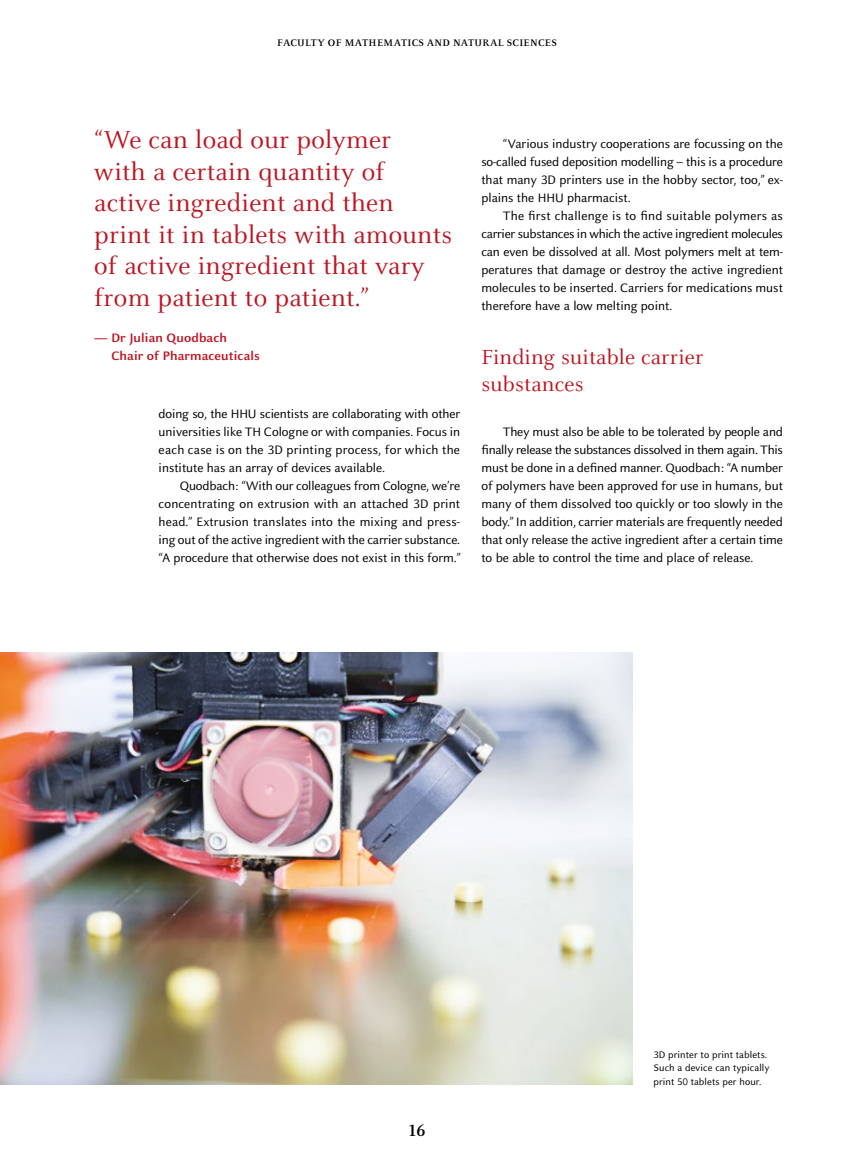
<style>
.page{position:relative;width:851px;height:1170px;background:#fff}
.page>*{position:absolute;margin:0;border:0;box-sizing:border-box;transform-origin:0 0}
.t1{font:27px/31.5px "Celeste Pro";letter-spacing:.01em;color:#be1421}
.t2{font:22.5px/27px "Celeste Pro";letter-spacing:.01em;color:#be1421}
.t3{font:700 18px "Celeste Pro";color:#000}
.t4{font:13.5px/18px "Celeste Sans Pro";color:#000;text-align:justify}
.t5{font:700 13.5px/18px "Celeste Sans Pro";letter-spacing:.01em;color:#be1421}
.t6{font:10.5px/13.5px "Celeste Sans Pro";letter-spacing:.01em;color:#000}
.t7{font:700 10.5px "Celeste Pro";letter-spacing:.03em;color:#000}
</style>
<div class="page">
<img style="left:0;top:652px;width:632px;height:432px">
<p class="t7" style="left:277px;top:36px;width:281px">FACULTY OF MATHEMATICS AND NATURAL SCIENCES</p>
<h1 class="t1" style="left:94px;top:123px;width:359px">“We can load our polymer<br>with a certain quantity of active ingredient and then print it in tablets with amounts of active ingredient that vary from patient to patient.”</h1>
<p class="t5" style="left:111px;top:328px;width:150px;text-indent:-17px">— Dr Julian Quodbach<br>Chair of Pharmaceuticals</p>
<p class="t4" style="left:159px;top:404px;width:303px">doing so, the HHU scientists are collaborating with other universities like TH Cologne or with companies. Focus in each case is on the 3D printing process, for which the institute has an array of devices available.</p>
<p class="t4" style="left:159px;top:476px;width:303px;text-indent:21px">Quodbach: “With our colleagues from Cologne, we’re concentrating on extrusion with an attached 3D print head.” Extrusion translates into the mixing and press&shy;ing out of the active ingredient with the carrier substance. “A procedure that otherwise does not exist in this form.”</p>
<p class="t4" style="left:481px;top:134px;width:303px;text-indent:21px">“Various industry cooperations are focussing on the so-called fused deposition modelling – this is a procedure that many 3D printers use in the hobby sector, too,” ex&shy;plains the HHU pharmacist.</p>
<p class="t4" style="left:481px;top:206px;width:303px;text-indent:21px">The first challenge is to find suitable polymers as carrier substances in which the active ingredient molecules can even be dissolved at all. Most polymers melt at tem&shy;peratures that damage or destroy the active ingredient molecules to be inserted. Carriers for medications must therefore have a low melting point.</p>
<h2 class="t2" style="left:481px;top:343px;width:223px">Finding suitable carrier substances</h2>
<p class="t4" style="left:481px;top:422px;width:303px;text-indent:21px">They must also be able to be tolerated by people and finally release the substances dissolved in them again. This must be done in a defined manner. Quodbach: “A number of polymers have been approved for use in humans, but many of them dissolved too quickly or too slowly in the body.” In addition, carrier materials are frequently needed that only release the active ingredient after a certain time to be able to control the time and place of release.</p>
<h3 class="t3" style="left:408px;top:1118px;width:18px">16</h3>
<p class="t6" style="left:653px;top:1047px;width:118px">3D printer to print tablets.<br>Such a device can typically print 50 tablets per hour.</p>
</div>
